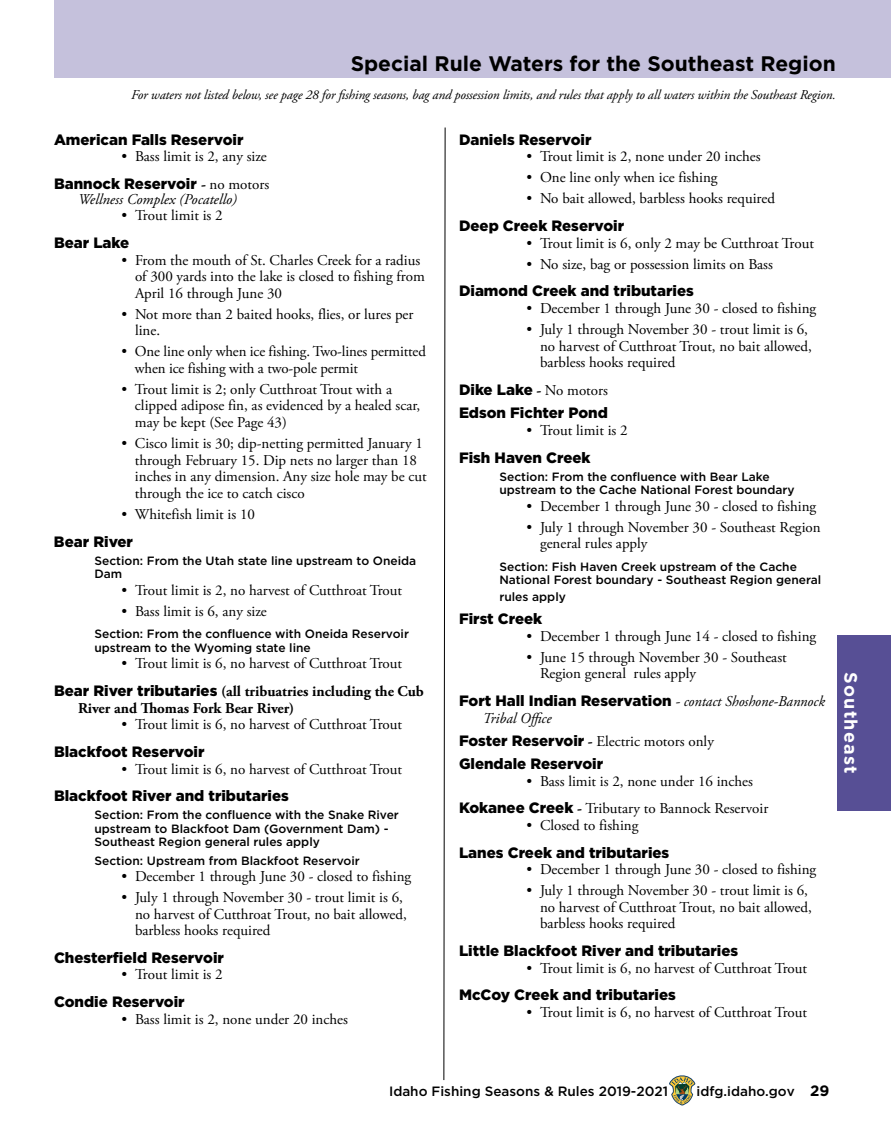
<style>
.page{position:relative;width:891px;height:1134px;background:#fff}
.page>*{position:absolute;margin:0;border:0;box-sizing:border-box;transform-origin:0 0}
.t1{font:700 21px "Gotham";color:#000}
.t2{font:700 18px "Gotham";letter-spacing:.07em;color:#fff}
.t3{font:15px/16.5px "Adobe Garamond Pro";color:#000}
.t4{font:900 15px/23.2px "Gotham";color:#000}
.t5{font:700 15px "Adobe Garamond Pro";color:#000}
.t6{font:italic 15px "Adobe Garamond Pro";color:#000}
.t7{font:italic 13.5px "Adobe Garamond Pro";letter-spacing:-.01em;color:#000}
.t8{font:500 13.5px "Gotham";color:#000}
.t9{font:500 12px/13.5px "Gotham";color:#000}
.s1{font-family:"Adobe Garamond Pro";font-weight:700}
.s2{font-family:"Adobe Garamond Pro";font-weight:400}
.s3{font-family:"Gotham";font-weight:900}
.s4{font-weight:700}
.s5{font-family:"Adobe Garamond Pro";font-weight:400;font-style:italic}
.s6{font-style:italic}
.s7{font-weight:700;font-size:15px}
</style>
<div class="page">
<svg style="left:669px;top:1075px;width:26px;height:31px"></svg>
<div style="left:837px;top:635px;width:54px;height:176px;background:#574f95"></div>
<div style="left:54px;top:0;width:837px;height:78px;background:#c5c1dc"></div>
<svg style="left:443px;top:127px;width:3px;height:954px"></svg>
<h1 class="t1" style="left:351px;top:49px;width:487px">Special Rule Waters for the Southeast Region</h1>
<p class="t7" style="left:131px;top:87px;width:706px">For waters not listed below, see page 28 for fishing seasons, bag and possession limits, and rules that apply to all waters within the Southeast Region.</p>
<p class="t4" style="left:54px;top:127px;width:191px">American Falls Reservoir</p>
<p class="t3" style="left:122px;top:149px;width:147px">• Bass limit is 2, any size</p>
<p class="t4" style="left:54px;top:172px;width:217px">Bannock Reservoir <span class="s1">-</span> <span class="s2">no motors</span></p>
<p class="t6" style="left:78px;top:190px;width:161px">Wellness Complex (Pocatello)</p>
<p class="t3" style="left:122px;top:208px;width:103px">• Trout limit is 2</p>
<p class="t4" style="left:54px;top:231px;width:77px">Bear Lake</p>
<p class="t3" style="left:135px;top:252px;width:291px;text-indent:-14px">• From the mouth of St. Charles Creek for a radius of 300 yards into the lake is closed to fishing from<br>April 16 through June 30</p>
<p class="t3" style="left:135px;top:306px;width:280px;text-indent:-14px">• Not more than 2 baited hooks, flies, or lures per line.</p>
<p class="t3" style="left:135px;top:344px;width:292px;text-indent:-13px">• One line only when ice fishing. Two-lines permitted when ice fishing with a two-pole permit</p>
<p class="t3" style="left:135px;top:382px;width:287px;text-indent:-14px">• Trout limit is 2; only Cutthroat Trout with a clipped adipose fin, as evidenced by a healed scar, may be kept (See Page 43)</p>
<p class="t3" style="left:135px;top:436px;width:293px;text-indent:-14px">• Cisco limit is 30; dip-netting permitted January 1 through February 15. Dip nets no larger than 18 inches in any dimension. Any size hole may be cut through the ice to catch cisco</p>
<p class="t3" style="left:121px;top:506px;width:135px">• Whitefish limit is 10</p>
<p class="t4" style="left:54px;top:529px;width:81px">Bear River</p>
<p class="t9" style="left:94px;top:553px;width:323px">Section: From the Utah state line upstream to Oneida<br>Dam</p>
<p class="t3" style="left:122px;top:582px;width:282px">• Trout limit is 2, no harvest of Cutthroat Trout</p>
<p class="t3" style="left:122px;top:603px;width:147px">• Bass limit is 6, any size</p>
<p class="t9" style="left:94px;top:627px;width:316px">Section: From the confluence with Oneida Reservoir upstream to the Wyoming state line</p>
<p class="t3" style="left:54px;top:650px;width:371px;line-height:27.9px;text-indent:68px">• Trout limit is 6, no harvest of Cutthroat Trout<br><span class="s3">Bear River tributaries</span> <span class="s4">(all tribuatries including the Cub</span></p>
<p class="t5" style="left:78px;top:699px;width:218px">River and Thomas Fork Bear River)</p>
<p class="t3" style="left:122px;top:717px;width:282px">• Trout limit is 6, no harvest of Cutthroat Trout</p>
<p class="t4" style="left:54px;top:740px;width:152px">Blackfoot Reservoir</p>
<p class="t3" style="left:122px;top:761px;width:282px">• Trout limit is 6, no harvest of Cutthroat Trout</p>
<p class="t4" style="left:54px;top:784px;width:236px">Blackfoot River and tributaries</p>
<p class="t9" style="left:94px;top:808px;width:306px">Section: From the confluence with the Snake River upstream to Blackfoot Dam (Government Dam) -<br>Southeast Region general rules apply</p>
<p class="t9" style="left:94px;top:853px;width:267px">Section: Upstream from Blackfoot Reservoir</p>
<p class="t3" style="left:122px;top:869px;width:291px">• December 1 through June 30 - closed to fishing</p>
<p class="t3" style="left:135px;top:890px;width:273px;text-indent:-14px">• July 1 through November 30 - trout limit is 6, no harvest of Cutthroat Trout, no bait allowed, barbless hooks required</p>
<p class="t4" style="left:54px;top:946px;width:171px">Chesterfield Reservoir</p>
<p class="t3" style="left:122px;top:967px;width:103px">• Trout limit is 2</p>
<p class="t4" style="left:54px;top:990px;width:132px">Condie Reservoir</p>
<p class="t3" style="left:122px;top:1011px;width:228px">• Bass limit is 2, none under 20 inches</p>
<p class="t4" style="left:459px;top:127px;width:134px">Daniels Reservoir</p>
<p class="t3" style="left:526px;top:149px;width:236px">• Trout limit is 2, none under 20 inches</p>
<p class="t3" style="left:526px;top:170px;width:193px">• One line only when ice fishing</p>
<p class="t3" style="left:526px;top:191px;width:250px">• No bait allowed, barbless hooks required</p>
<p class="t4" style="left:459px;top:214px;width:167px">Deep Creek Reservoir</p>
<p class="t3" style="left:526px;top:235px;width:289px">• Trout limit is 6, only 2 may be Cutthroat Trout</p>
<p class="t3" style="left:526px;top:256px;width:248px">• No size, bag or possession limits on Bass</p>
<p class="t4" style="left:459px;top:279px;width:236px">Diamond Creek and tributaries</p>
<p class="t3" style="left:526px;top:301px;width:291px">• December 1 through June 30 - closed to fishing</p>
<p class="t3" style="left:540px;top:322px;width:273px;text-indent:-14px">• July 1 through November 30 - trout limit is 6, no harvest of Cutthroat Trout, no bait allowed, barbless hooks required</p>
<p class="t4" style="left:459px;top:378px;width:151px">Dike Lake <span class="s1">-</span> <span class="s2">No motors<br></span>Edson Fichter Pond</p>
<p class="t3" style="left:526px;top:422px;width:103px">• Trout limit is 2</p>
<p class="t4" style="left:459px;top:445px;width:133px">Fish Haven Creek</p>
<p class="t9" style="left:500px;top:469px;width:297px">Section: From the confluence with Bear Lake upstream to the Cache National Forest boundary</p>
<p class="t3" style="left:526px;top:498px;width:291px">• December 1 through June 30 - closed to fishing</p>
<p class="t3" style="left:540px;top:519px;width:282px;text-indent:-14px">• July 1 through November 30 - Southeast Region general rules apply</p>
<p class="t9" style="left:500px;top:560px;width:323px">Section: Fish Haven Creek upstream of the Cache<br>National Forest boundary - Southeast Region general</p>
<p class="t9" style="left:500px;top:590px;width:68px">rules apply</p>
<p class="t4" style="left:459px;top:607px;width:85px">First Creek</p>
<p class="t3" style="left:526px;top:628px;width:291px">• December 1 through June 14 - closed to fishing</p>
<p class="t3" style="left:540px;top:649px;width:248px;text-indent:-14px">• June 15 through November 30 - Southeast<br>Region general rules apply</p>
<p class="t4" style="left:459px;top:689px;width:367px">Fort Hall Indian Reservation <span class="s5">- contact Shoshone-Bannock</span></p>
<p class="t3" style="left:459px;top:707px;width:256px;line-height:23.2px;text-indent:24px"><span class="s6">Tribal Office<br></span><span class="s3">Foster Reservoir</span> <span class="s4">-</span> Electric motors only</p>
<p class="t4" style="left:459px;top:752px;width:146px">Glendale Reservoir</p>
<p class="t3" style="left:459px;top:767px;width:311px;line-height:27.9px;text-indent:68px">• Bass limit is 2, none under 16 inches<br><span class="s3">Kokanee Creek</span> <span class="s4">-</span> Tributary to Bannock Reservoir</p>
<p class="t3" style="left:526px;top:817px;width:113px">• Closed to fishing</p>
<p class="t4" style="left:459px;top:841px;width:212px">Lanes Creek and tributaries</p>
<p class="t3" style="left:526px;top:862px;width:291px">• December 1 through June 30 - closed to fishing</p>
<p class="t3" style="left:540px;top:883px;width:273px;text-indent:-14px">• July 1 through November 30 - trout limit is 6, no harvest of Cutthroat Trout, no bait allowed, barbless hooks required</p>
<p class="t4" style="left:459px;top:939px;width:281px">Little Blackfoot River and tributaries</p>
<p class="t3" style="left:526px;top:960px;width:282px">• Trout limit is 6, no harvest of Cutthroat Trout</p>
<p class="t4" style="left:459px;top:983px;width:218px">McCoy Creek and tributaries</p>
<p class="t3" style="left:526px;top:1005px;width:282px">• Trout limit is 6, no harvest of Cutthroat Trout</p>
<p class="t2" style="left:863px;top:672px;width:103px;rotate:90deg">Southeast</p>
<p class="t8" style="left:389px;top:1082px;width:281px">Idaho Fishing Seasons &amp; Rules 2019-2021</p>
<p class="t8" style="left:697px;top:1082px;width:135px">idfg.idaho.gov <span class="s7">29</span></p>
</div>
